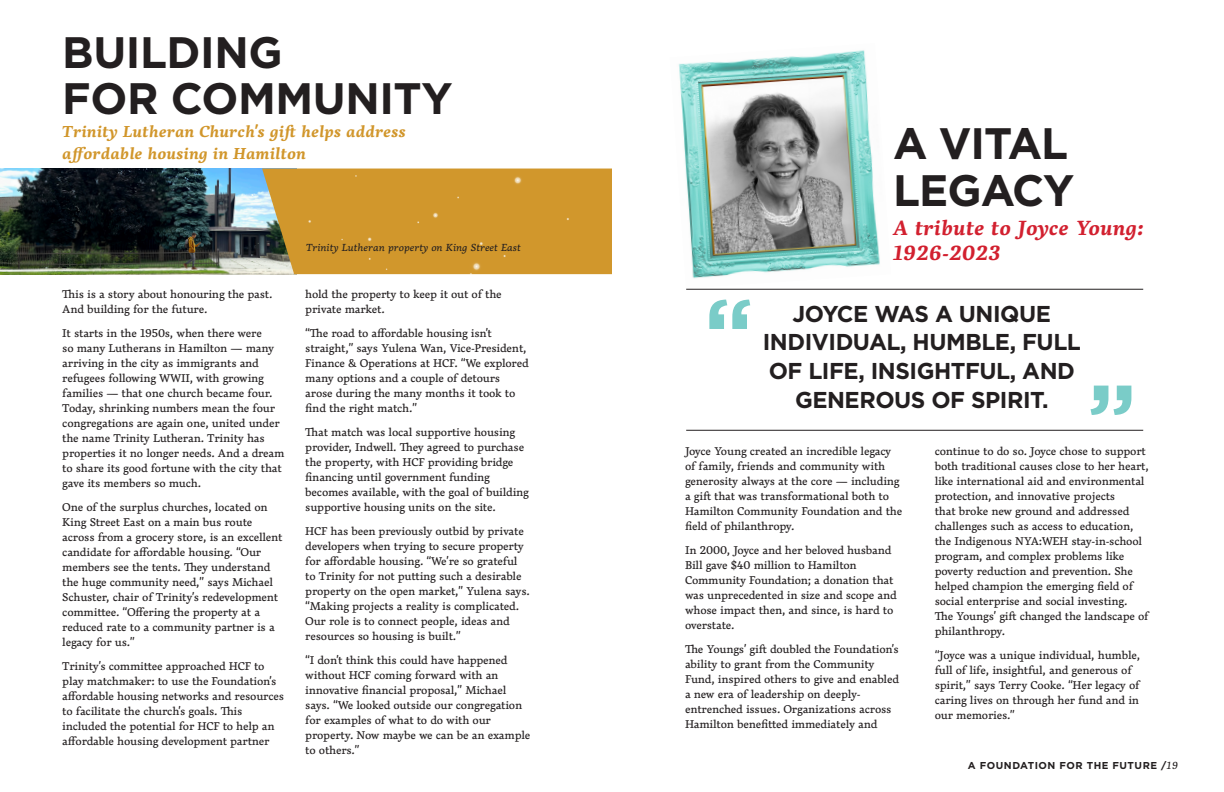
<style>
.page{position:relative;width:1224px;height:792px;background:#fff}
.page>*{position:absolute;margin:0;border:0;box-sizing:border-box;transform-origin:0 0}
.Body_Copy{font:700 44px/46px "Gotham";letter-spacing:-.01em;color:#231f20}
.BCOPY{font:700 22.9px/28.7px "Gotham";letter-spacing:-.02em;color:#231f20;text-align:center}
.t1{font:italic 700 20px/25px "Dederon";color:#d2202f}
.t2{font:italic 700 15.5px/22.4px "Dederon";color:#d1962b}
.BCOPY-2{font:11px/15px "Dederon";letter-spacing:-.02em;color:#231f20}
.Names{font:italic 10px "Dederon";color:#231f20}
.t3{font:700 10px "Gotham";letter-spacing:.05em;color:#231f20}
.s1{font-family:"Dederon";font-weight:400;font-style:italic}
</style>
<div class="page">
<img style="left:0;top:169px;width:262px;height:105px">
<div style="left:262px;top:169px;width:350px;height:105px;background:#d1972c"></div>
<img style="left:678px;top:50px;width:202px;height:229px">
<svg style="left:709px;top:300px;width:41px;height:29px"></svg>
<svg style="left:1091px;top:386px;width:40px;height:29px"></svg>
<hr style="left:686px;top:289px;width:457px;height:1px;background:#231f20">
<hr style="left:686px;top:430px;width:457px;height:1px;background:#231f20">
<p class="Body_Copy" style="left:62px;top:28px;width:392px">BUILDING<br>FOR COMMUNITY</p>
<p class="t2" style="left:62px;top:120px;width:345px">Trinity Lutheran Church’s gift helps address affordable housing in Hamilton</p>
<p class="BCOPY-2" style="left:62px;top:287px;width:212px">This is a story about honouring the past.<br>And building for the future.</p>
<p class="BCOPY-2" style="left:62px;top:326px;width:224px">It starts in the 1950s, when there were<br>so many Lutherans in Hamilton — many arriving in the city as immigrants and refugees following WWII, with growing families — that one church became four.<br>Today, shrinking numbers mean the four congregations are again one, united under the name Trinity Lutheran. Trinity has properties it no longer needs. And a dream to share its good fortune with the city that gave its members so much.</p>
<p class="BCOPY-2" style="left:62px;top:500px;width:222px">One of the surplus churches, located on King Street East on a main bus route across from a grocery store, is an excellent candidate for affordable housing. “Our members see the tents. They understand the huge community need,” says Michael Schuster, chair of Trinity’s redevelopment committee. “Offering the property at a reduced rate to a community partner is a legacy for us.”</p>
<p class="BCOPY-2" style="left:62px;top:659px;width:223px">Trinity’s committee approached HCF to play matchmaker: to use the Foundation’s affordable housing networks and resources to facilitate the church’s goals. This included the potential for HCF to help an affordable housing development partner</p>
<p class="Names" style="left:306px;top:240px;width:216px">Trinity Lutheran property on King Street East</p>
<p class="BCOPY-2" style="left:305px;top:287px;width:198px">hold the property to keep it out of the private market.</p>
<p class="BCOPY-2" style="left:305px;top:326px;width:225px">“The road to affordable housing isn’t straight,” says Yulena Wan, Vice-President, Finance &amp; Operations at HCF. “We explored many options and a couple of detours arose during the many months it took to find the right match.”</p>
<p class="BCOPY-2" style="left:305px;top:425px;width:225px">That match was local supportive housing provider, Indwell. They agreed to purchase the property, with HCF providing bridge financing until government funding becomes available, with the goal of building supportive housing units on the site.</p>
<p class="BCOPY-2" style="left:305px;top:524px;width:226px">HCF has been previously outbid by private developers when trying to secure property for affordable housing. “We’re so grateful to Trinity for not putting such a desirable property on the open market,” Yulena says. “Making projects a reality is complicated.<br>Our role is to connect people, ideas and resources so housing is built.”</p>
<p class="BCOPY-2" style="left:305px;top:653px;width:227px">“I don’t think this could have happened without HCF coming forward with an innovative financial proposal,” Michael says. “We looked outside our congregation for examples of what to do with our property. Now maybe we can be an example to others.”</p>
<p class="Body_Copy" style="left:893px;top:119px;width:183px;line-height:47px">A VITAL<br>LEGACY</p>
<p class="t1" style="left:893px;top:215px;width:252px">A tribute to Joyce Young:<br>1926-2023</p>
<p class="BCOPY" style="left:763px;top:299px;width:320px">JOYCE WAS A UNIQUE<br>INDIVIDUAL, HUMBLE, FULL<br>OF LIFE, INSIGHTFUL, AND<br>GENEROUS OF SPIRIT.</p>
<p class="BCOPY-2" style="left:685px;top:444px;width:219px">Joyce Young created an incredible legacy of family, friends and community with generosity always at the core — including a gift that was transformational both to Hamilton Community Foundation and the field of philanthropy.</p>
<p class="BCOPY-2" style="left:685px;top:543px;width:213px">In 2000, Joyce and her beloved husband Bill gave $40 million to Hamilton Community Foundation; a donation that was unprecedented in size and scope and whose impact then, and since, is hard to overstate.</p>
<p class="BCOPY-2" style="left:685px;top:642px;width:216px">The Youngs’ gift doubled the Foundation’s ability to grant from the Community Fund, inspired others to give and enabled a new era of leadership on deeply&shy;entrenched issues. Organizations across Hamilton benefitted immediately and</p>
<p class="BCOPY-2" style="left:935px;top:444px;width:216px">continue to do so. Joyce chose to support both traditional causes close to her heart, like international aid and environmental protection, and innovative projects<br>that broke new ground and addressed challenges such as access to education, the Indigenous NYA:WEH stay-in-school program, and complex problems like poverty reduction and prevention. She helped champion the emerging field of social enterprise and social investing.<br>The Youngs’ gift changed the landscape of philanthropy.</p>
<p class="BCOPY-2" style="left:935px;top:648px;width:207px">“Joyce was a unique individual, humble, full of life, insightful, and generous of spirit,” says Terry Cooke. “Her legacy of caring lives on through her fund and in our memories.”</p>
<p class="t3" style="left:968px;top:759px;width:212px">A FOUNDATION FOR THE FUTURE /<span class="s1">19</span></p>
</div>
